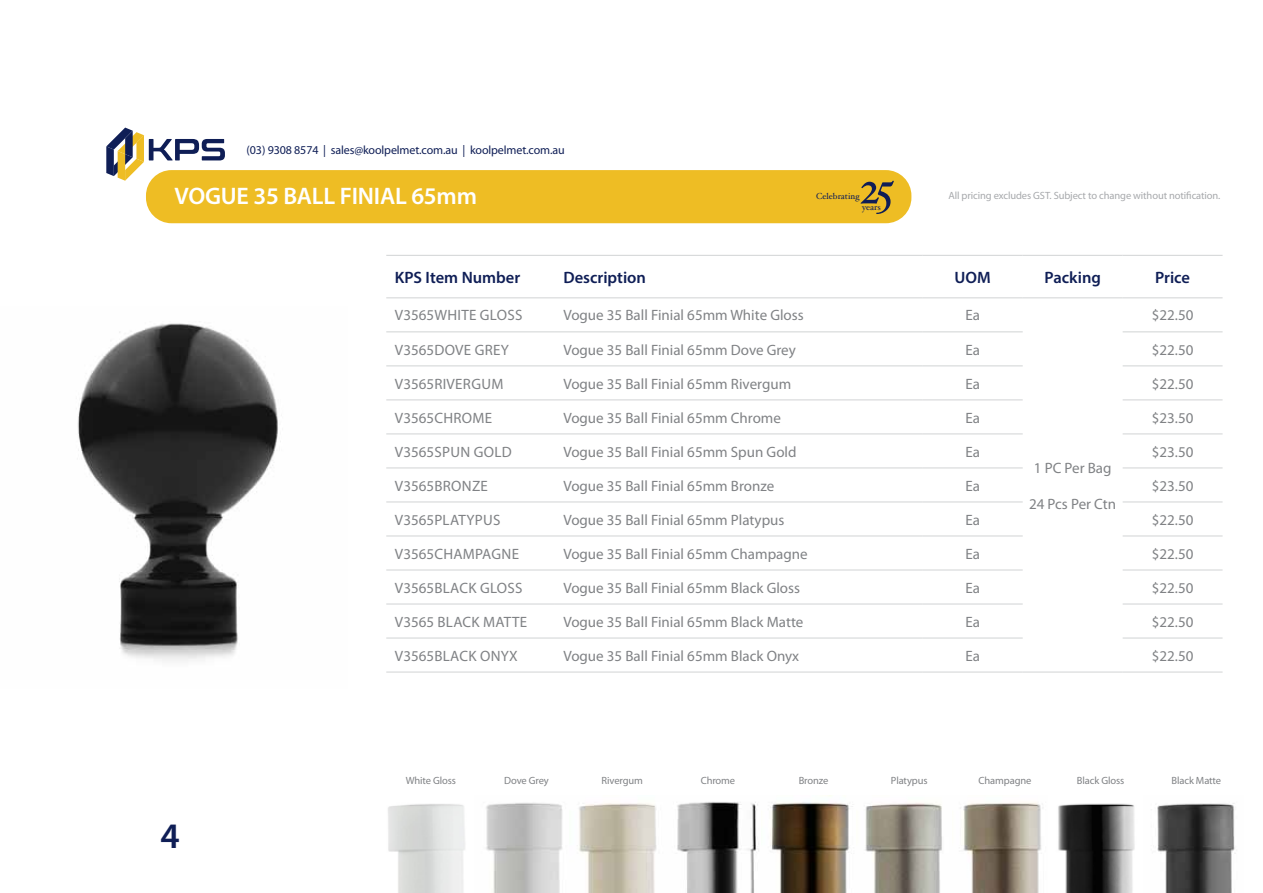
<style>
.page{position:relative;width:1263px;height:893px;background:#fff}
.page>*{position:absolute;margin:0;border:0;box-sizing:border-box;transform-origin:0 0}
.t1{font:600 36px "Myriad Pro";color:#0f1e56}
.t2{font:600 24px "Myriad Pro";letter-spacing:-.01em;color:#fff}
.t3{font:600 16.5px "Myriad Pro";color:#0f1e56}
.t4{font:15px "Myriad Pro";color:#808285}
.t5{font:15px "Myriad Pro";letter-spacing:.02em;color:#808285}
.t6{font:12px "Myriad Pro";letter-spacing:-.01em;color:#0f1e56}
.t7{font:10.5px "Myriad Pro";letter-spacing:-.01em;color:#808285}
.t8{font:10.5px "Myriad Pro";letter-spacing:-.01em;color:#a7a9ac}
.t9{font:8.7px "Hoefler Text";color:#0f1e56}
</style>
<div class="page">
<hr style="left:386px;top:255px;width:169px;height:1px;background:#d1d3d4">
<hr style="left:555px;top:255px;width:368px;height:1px;background:#d1d3d4">
<hr style="left:923px;top:255px;width:100px;height:1px;background:#d1d3d4">
<hr style="left:1023px;top:255px;width:100px;height:1px;background:#d1d3d4">
<hr style="left:1123px;top:255px;width:99px;height:1px;background:#d1d3d4">
<hr style="left:386px;top:298px;width:169px;height:1px;background:#d1d3d4">
<hr style="left:555px;top:298px;width:368px;height:1px;background:#d1d3d4">
<hr style="left:923px;top:298px;width:100px;height:1px;background:#d1d3d4">
<hr style="left:1023px;top:298px;width:100px;height:1px;background:#d1d3d4">
<hr style="left:1123px;top:298px;width:99px;height:1px;background:#d1d3d4">
<hr style="left:386px;top:332px;width:169px;height:1px;background:#d1d3d4">
<hr style="left:555px;top:332px;width:368px;height:1px;background:#d1d3d4">
<hr style="left:923px;top:332px;width:100px;height:1px;background:#d1d3d4">
<hr style="left:1123px;top:332px;width:99px;height:1px;background:#d1d3d4">
<hr style="left:386px;top:366px;width:169px;height:1px;background:#d1d3d4">
<hr style="left:555px;top:366px;width:368px;height:1px;background:#d1d3d4">
<hr style="left:923px;top:366px;width:100px;height:1px;background:#d1d3d4">
<hr style="left:1123px;top:366px;width:99px;height:1px;background:#d1d3d4">
<hr style="left:386px;top:400px;width:169px;height:1px;background:#d1d3d4">
<hr style="left:555px;top:400px;width:368px;height:1px;background:#d1d3d4">
<hr style="left:923px;top:400px;width:100px;height:1px;background:#d1d3d4">
<hr style="left:1123px;top:400px;width:99px;height:1px;background:#d1d3d4">
<hr style="left:386px;top:434px;width:169px;height:1px;background:#d1d3d4">
<hr style="left:555px;top:434px;width:368px;height:1px;background:#d1d3d4">
<hr style="left:923px;top:434px;width:100px;height:1px;background:#d1d3d4">
<hr style="left:1123px;top:434px;width:99px;height:1px;background:#d1d3d4">
<hr style="left:386px;top:468px;width:169px;height:1px;background:#d1d3d4">
<hr style="left:555px;top:468px;width:368px;height:1px;background:#d1d3d4">
<hr style="left:923px;top:468px;width:100px;height:1px;background:#d1d3d4">
<hr style="left:1123px;top:468px;width:99px;height:1px;background:#d1d3d4">
<hr style="left:386px;top:502px;width:169px;height:1px;background:#d1d3d4">
<hr style="left:555px;top:502px;width:368px;height:1px;background:#d1d3d4">
<hr style="left:923px;top:502px;width:100px;height:1px;background:#d1d3d4">
<hr style="left:1123px;top:502px;width:99px;height:1px;background:#d1d3d4">
<hr style="left:386px;top:536px;width:169px;height:1px;background:#d1d3d4">
<hr style="left:555px;top:536px;width:368px;height:1px;background:#d1d3d4">
<hr style="left:923px;top:536px;width:100px;height:1px;background:#d1d3d4">
<hr style="left:1123px;top:536px;width:99px;height:1px;background:#d1d3d4">
<hr style="left:386px;top:570px;width:169px;height:1px;background:#d1d3d4">
<hr style="left:555px;top:570px;width:368px;height:1px;background:#d1d3d4">
<hr style="left:923px;top:570px;width:100px;height:1px;background:#d1d3d4">
<hr style="left:1123px;top:570px;width:99px;height:1px;background:#d1d3d4">
<hr style="left:386px;top:604px;width:169px;height:1px;background:#d1d3d4">
<hr style="left:555px;top:604px;width:368px;height:1px;background:#d1d3d4">
<hr style="left:923px;top:604px;width:100px;height:1px;background:#d1d3d4">
<hr style="left:1123px;top:604px;width:99px;height:1px;background:#d1d3d4">
<hr style="left:386px;top:638px;width:169px;height:1px;background:#d1d3d4">
<hr style="left:555px;top:638px;width:368px;height:1px;background:#d1d3d4">
<hr style="left:923px;top:638px;width:100px;height:1px;background:#d1d3d4">
<hr style="left:1123px;top:638px;width:99px;height:1px;background:#d1d3d4">
<hr style="left:386px;top:672px;width:169px;height:1px;background:#d1d3d4">
<hr style="left:555px;top:672px;width:368px;height:1px;background:#d1d3d4">
<hr style="left:923px;top:672px;width:100px;height:1px;background:#d1d3d4">
<hr style="left:1023px;top:672px;width:100px;height:1px;background:#d1d3d4">
<hr style="left:1123px;top:672px;width:99px;height:1px;background:#d1d3d4">
<div style="left:146px;top:170px;width:765px;height:53px;background:#eebd24;border-radius:26px"></div>
<img style="left:77px;top:323px;width:204px;height:338px">
<svg style="left:106px;top:128px;width:119px;height:53px"></svg>
<svg style="left:861px;top:181px;width:33px;height:33px"></svg>
<img style="left:486px;top:802px;width:77px;height:91px">
<img style="left:579px;top:803px;width:78px;height:90px">
<img style="left:677px;top:802px;width:82px;height:91px">
<img style="left:770px;top:795px;width:83px;height:98px">
<img style="left:865px;top:803px;width:77px;height:90px">
<img style="left:960px;top:803px;width:81px;height:90px">
<img style="left:1058px;top:803px;width:77px;height:90px">
<img style="left:1157px;top:803px;width:79px;height:90px">
<p class="t6" style="left:247px;top:142px;width:320px">(03) 9308 8574 | sales@koolpelmet.com.au | koolpelmet.com.au</p>
<h2 class="t2" style="left:174px;top:181px;width:304px">VOGUE 35 BALL FINIAL 65mm</h2>
<p class="t9" style="left:816px;top:191px;width:45px">Celebrating</p>
<p class="t8" style="left:948px;top:189px;width:274px">All pricing excludes GST. Subject to change without notification.</p>
<p class="t9" style="left:862px;top:202px;width:20px">years</p>
<p class="t3" style="left:395px;top:267px;width:127px">KPS Item Number</p>
<p class="t3" style="left:563px;top:267px;width:84px">Description</p>
<p class="t3" style="left:955px;top:267px;width:38px">UOM</p>
<p class="t3" style="left:1044px;top:267px;width:58px">Packing</p>
<p class="t3" style="left:1155px;top:267px;width:36px">Price</p>
<p class="t5" style="left:395px;top:306px;width:129px">V3565WHITE GLOSS</p>
<p class="t4" style="left:563px;top:306px;width:242px">Vogue 35 Ball Finial 65mm White Gloss</p>
<p class="t4" style="left:965px;top:306px;width:16px">Ea</p>
<p class="t4" style="left:1152px;top:306px;width:43px">$22.50</p>
<p class="t5" style="left:395px;top:340px;width:116px">V3565DOVE GREY</p>
<p class="t4" style="left:563px;top:340px;width:234px">Vogue 35 Ball Finial 65mm Dove Grey</p>
<p class="t4" style="left:965px;top:340px;width:16px">Ea</p>
<p class="t4" style="left:1152px;top:340px;width:43px">$22.50</p>
<p class="t5" style="left:395px;top:374px;width:110px">V3565RIVERGUM</p>
<p class="t4" style="left:563px;top:374px;width:229px">Vogue 35 Ball Finial 65mm Rivergum</p>
<p class="t4" style="left:965px;top:374px;width:16px">Ea</p>
<p class="t4" style="left:1152px;top:374px;width:43px">$22.50</p>
<p class="t4" style="left:395px;top:408px;width:99px">V3565CHROME</p>
<p class="t4" style="left:563px;top:408px;width:219px">Vogue 35 Ball Finial 65mm Chrome</p>
<p class="t4" style="left:965px;top:408px;width:16px">Ea</p>
<p class="t4" style="left:1152px;top:408px;width:43px">$23.50</p>
<p class="t5" style="left:395px;top:442px;width:118px">V3565SPUN GOLD</p>
<p class="t4" style="left:563px;top:442px;width:235px">Vogue 35 Ball Finial 65mm Spun Gold</p>
<p class="t4" style="left:965px;top:442px;width:16px">Ea</p>
<p class="t4" style="left:1152px;top:442px;width:43px">$23.50</p>
<p class="t4" style="left:395px;top:476px;width:95px">V3565BRONZE</p>
<p class="t4" style="left:563px;top:476px;width:212px">Vogue 35 Ball Finial 65mm Bronze</p>
<p class="t4" style="left:965px;top:476px;width:16px">Ea</p>
<p class="t4" style="left:1152px;top:476px;width:43px">$23.50</p>
<p class="t4" style="left:395px;top:510px;width:107px">V3565PLATYPUS</p>
<p class="t4" style="left:563px;top:510px;width:222px">Vogue 35 Ball Finial 65mm Platypus</p>
<p class="t4" style="left:965px;top:510px;width:16px">Ea</p>
<p class="t4" style="left:1152px;top:510px;width:43px">$22.50</p>
<p class="t4" style="left:395px;top:544px;width:126px">V3565CHAMPAGNE</p>
<p class="t4" style="left:563px;top:544px;width:246px">Vogue 35 Ball Finial 65mm Champagne</p>
<p class="t4" style="left:965px;top:544px;width:16px">Ea</p>
<p class="t4" style="left:1152px;top:544px;width:43px">$22.50</p>
<p class="t4" style="left:395px;top:578px;width:129px">V3565BLACK GLOSS</p>
<p class="t4" style="left:563px;top:578px;width:238px">Vogue 35 Ball Finial 65mm Black Gloss</p>
<p class="t4" style="left:965px;top:578px;width:16px">Ea</p>
<p class="t4" style="left:1152px;top:578px;width:43px">$22.50</p>
<p class="t4" style="left:395px;top:612px;width:134px">V3565 BLACK MATTE</p>
<p class="t4" style="left:563px;top:612px;width:241px">Vogue 35 Ball Finial 65mm Black Matte</p>
<p class="t4" style="left:965px;top:612px;width:16px">Ea</p>
<p class="t4" style="left:1152px;top:612px;width:43px">$22.50</p>
<p class="t4" style="left:395px;top:646px;width:124px">V3565BLACK ONYX</p>
<p class="t4" style="left:563px;top:646px;width:237px">Vogue 35 Ball Finial 65mm Black Onyx</p>
<p class="t4" style="left:965px;top:646px;width:16px">Ea</p>
<p class="t4" style="left:1152px;top:646px;width:43px">$22.50</p>
<p class="t4" style="left:1034px;top:458px;width:79px">1 PC Per Bag</p>
<p class="t4" style="left:1029px;top:494px;width:89px">24 Pcs Per Ctn</p>
<h1 class="t1" style="left:160px;top:813px;width:21px">4</h1>
<p class="t7" style="left:406px;top:774px;width:52px">White Gloss</p>
<p class="t7" style="left:504px;top:774px;width:46px">Dove Grey</p>
<p class="t7" style="left:601px;top:774px;width:43px">Rivergum</p>
<p class="t7" style="left:701px;top:774px;width:36px">Chrome</p>
<p class="t7" style="left:799px;top:774px;width:31px">Bronze</p>
<p class="t7" style="left:891px;top:774px;width:38px">Platypus</p>
<p class="t7" style="left:978px;top:774px;width:54px">Champagne</p>
<p class="t7" style="left:1077px;top:774px;width:49px">Black Gloss</p>
<p class="t7" style="left:1171px;top:774px;width:51px">Black Matte</p>
</div>
